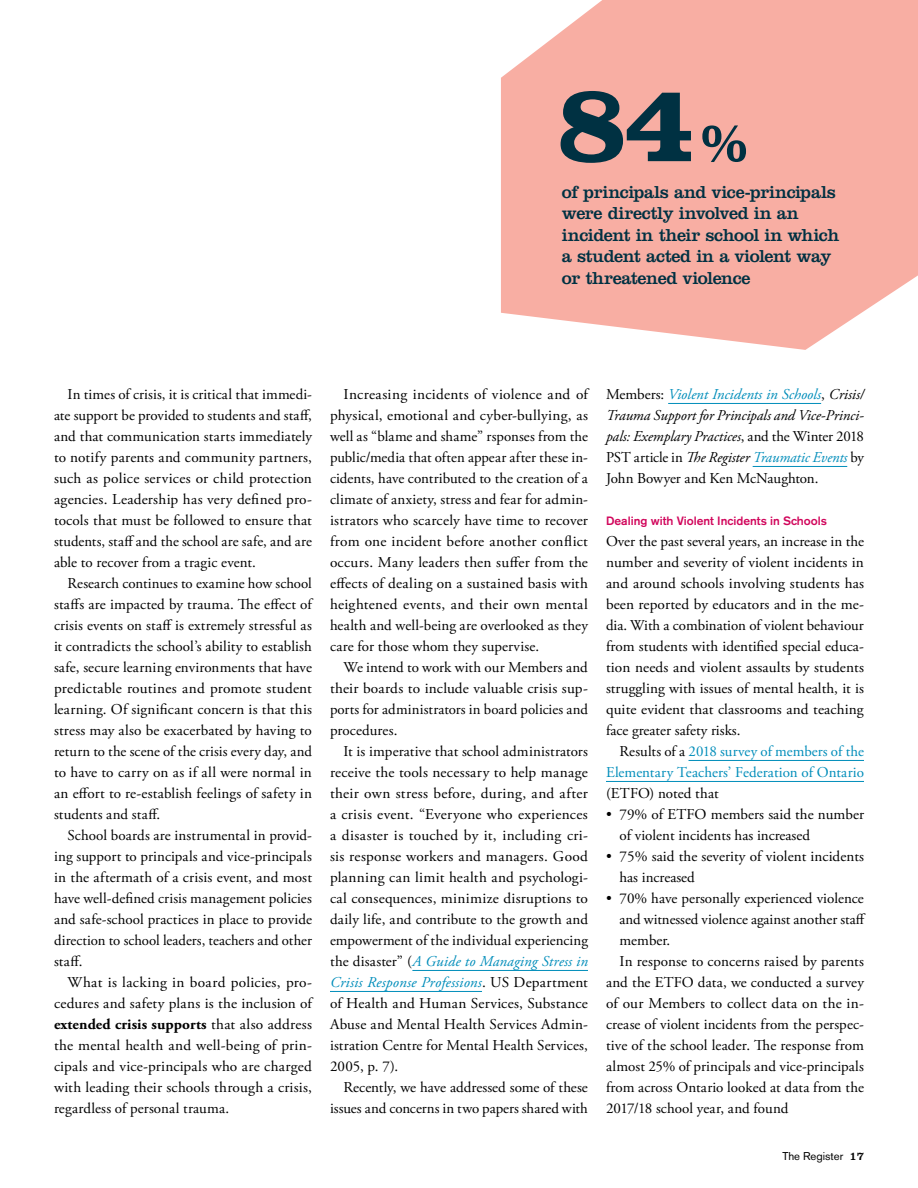
<style>
.page{position:relative;width:918px;height:1188px;background:#fff}
.page>*{position:absolute;margin:0;border:0;box-sizing:border-box;transform-origin:0 0}
.t1{font:700 113.25px "Clarendon";color:#003142}
.t2{font:18px/21.6px "Clarendon";letter-spacing:-.025em;color:#003142}
.Body_text{font:15px/21px "Adobe Garamond Pro";color:#000;text-align:justify}
.Body_text-2{font:italic 15px/21px "Adobe Garamond Pro";letter-spacing:-.005em;color:#000;text-align:justify}
.Body_text-3{font:15px/21px "Adobe Garamond Pro";color:#018dba;text-align:justify}
.Body_text_heads{font:500 12px "Akzidenz Grotesk BE";color:#d1075c}
.t3{font:11.25px "Akzidenz Grotesk BE";color:#000}
.s1{font-size:57.6px}
.s2{font-weight:700}
.s3{font-style:italic;color:#018dba}
.s4{font-style:normal}
.s5{color:#018dba}
.s6{color:#000}
.s7{font-family:"Clarendon";font-size:12px}
</style>
<div class="page">
<svg style="left:501px;top:0;width:417px;height:350px;background:#f8b5ab"></svg>
<hr style="left:412px;top:970px;width:176px;height:1px;background:#018dba">
<hr style="left:330px;top:991px;width:152px;height:1px;background:#018dba">
<hr style="left:668px;top:403px;width:153px;height:1px;background:#018dba">
<hr style="left:753px;top:466px;width:94px;height:1px;background:#018dba">
<hr style="left:689px;top:760px;width:175px;height:1px;background:#018dba">
<hr style="left:606px;top:781px;width:258px;height:1px;background:#018dba">
<h1 class="t1" style="left:557px;top:55px;width:192px">84<span class="s1">%</span></h1>
<p class="t2" style="left:562px;top:180px;width:279px">of principals and vice-principals were directly involved in an incident in their school in which a student acted in a violent way or threatened violence</p>
<p class="Body_text" style="left:54px;top:384px;width:260px;text-indent:14px">In times of crisis, it is critical that immedi&shy;ate support be provided to students and staff, and that communication starts immediately to notify parents and community partners, such as police services or child protection agencies. Leadership has very defined pro&shy;tocols that must be followed to ensure that students, staff and the school are safe, and are able to recover from a tragic event.</p>
<p class="Body_text" style="left:54px;top:573px;width:260px;text-indent:14px">Research continues to examine how school staffs are impacted by trauma. The effect of crisis events on staff is extremely stressful as it contradicts the school’s ability to establish safe, secure learning environments that have predictable routines and promote student learning. Of significant concern is that this stress may also be exacerbated by having to return to the scene of the crisis every day, and to have to carry on as if all were normal in an effort to re-establish feelings of safety in students and staff.</p>
<p class="Body_text" style="left:54px;top:825px;width:260px;text-indent:14px">School boards are instrumental in provid&shy;ing support to principals and vice-principals in the aftermath of a crisis event, and most have well-defined crisis management policies and safe-school practices in place to provide direction to school leaders, teachers and other staff.</p>
<p class="Body_text" style="left:54px;top:972px;width:260px;text-indent:14px">What is lacking in board policies, pro&shy;cedures and safety plans is the inclusion of <span class="s2">extended crisis supports</span> that also address the mental health and well-being of prin&shy;cipals and vice-principals who are charged with leading their schools through a crisis, regardless of personal trauma.</p>
<p class="Body_text" style="left:330px;top:384px;width:260px;text-indent:14px">Increasing incidents of violence and of physical, emotional and cyber-bullying, as well as “blame and shame” rsponses from the public/media that often appear after these in&shy;cidents, have contributed to the creation of a climate of anxiety, stress and fear for admin&shy;istrators who scarcely have time to recover from one incident before another conflict occurs. Many leaders then suffer from the effects of dealing on a sustained basis with heightened events, and their own mental health and well-being are overlooked as they care for those whom they supervise.</p>
<p class="Body_text" style="left:330px;top:657px;width:260px;text-indent:14px">We intend to work with our Members and their boards to include valuable crisis sup&shy;ports for administrators in board policies and procedures.</p>
<p class="Body_text" style="left:330px;top:741px;width:260px;text-indent:14px">It is imperative that school administrators receive the tools necessary to help manage their own stress before, during, and after a crisis event. “Everyone who experiences a disaster is touched by it, including cri&shy;sis response workers and managers. Good planning can limit health and psychologi&shy;cal consequences, minimize disruptions to daily life, and contribute to the growth and empowerment of the individual experiencing the disaster” (<span class="s3">A Guide to Managing Stress in Crisis Response Professions</span>. US Department of Health and Human Services, Substance Abuse and Mental Health Services Admin&shy;istration Centre for Mental Health Services, 2005, p. 7).</p>
<p class="Body_text" style="left:330px;top:1077px;width:259px;text-align:right">Recently, we have addressed some of these issues and concerns in two papers shared with</p>
<p class="Body_text-2" style="left:606px;top:384px;width:260px"><span class="s4">Members:</span> <span class="s5">Violent Incidents in Schools</span><span class="s4">,</span> Crisis/ Trauma Support for Principals and Vice-Princi&shy;pals: Exemplary Practices<span class="s4">, and the Winter 2018<br>PST article in</span> The Register <span class="s5">Traumatic Events</span> <span class="s4">by John Bowyer and Ken McNaughton.</span></p>
<p class="Body_text_heads" style="left:606px;top:513px;width:223px">Dealing with Violent Incidents in Schools</p>
<p class="Body_text" style="left:606px;top:531px;width:260px">Over the past several years, an increase in the number and severity of violent incidents in and around schools involving students has been reported by educators and in the me&shy;dia. With a combination of violent behaviour from students with identified special educa&shy;tion needs and violent assaults by students struggling with issues of mental health, it is quite evident that classrooms and teaching face greater safety risks.</p>
<p class="Body_text-3" style="left:606px;top:741px;width:260px;text-indent:14px"><span class="s6">Results of a</span> 2018 survey of members of the Elementary Teachers’ Federation of Ontario <span class="s6">(ETFO) noted that</span></p>
<p class="Body_text" style="left:620px;top:804px;width:246px;text-indent:-14px">• 79% of ETFO members said the number of violent incidents has increased</p>
<p class="Body_text" style="left:620px;top:846px;width:246px;text-indent:-14px">• 75% said the severity of violent incidents has increased</p>
<p class="Body_text" style="left:620px;top:888px;width:248px;text-align:left;text-indent:-14px">• 70% have personally experienced violence and witnessed violence against another staff member.</p>
<p class="Body_text" style="left:606px;top:951px;width:260px;text-indent:14px">In response to concerns raised by parents and the ETFO data, we conducted a survey of our Members to collect data on the in&shy;crease of violent incidents from the perspec&shy;tive of the school leader. The response from almost 25% of principals and vice-principals from across Ontario looked at data from the 2017/18 school year, and found</p>
<p class="t3" style="left:783px;top:1149px;width:83px">The Register <span class="s7">17</span></p>
</div>
